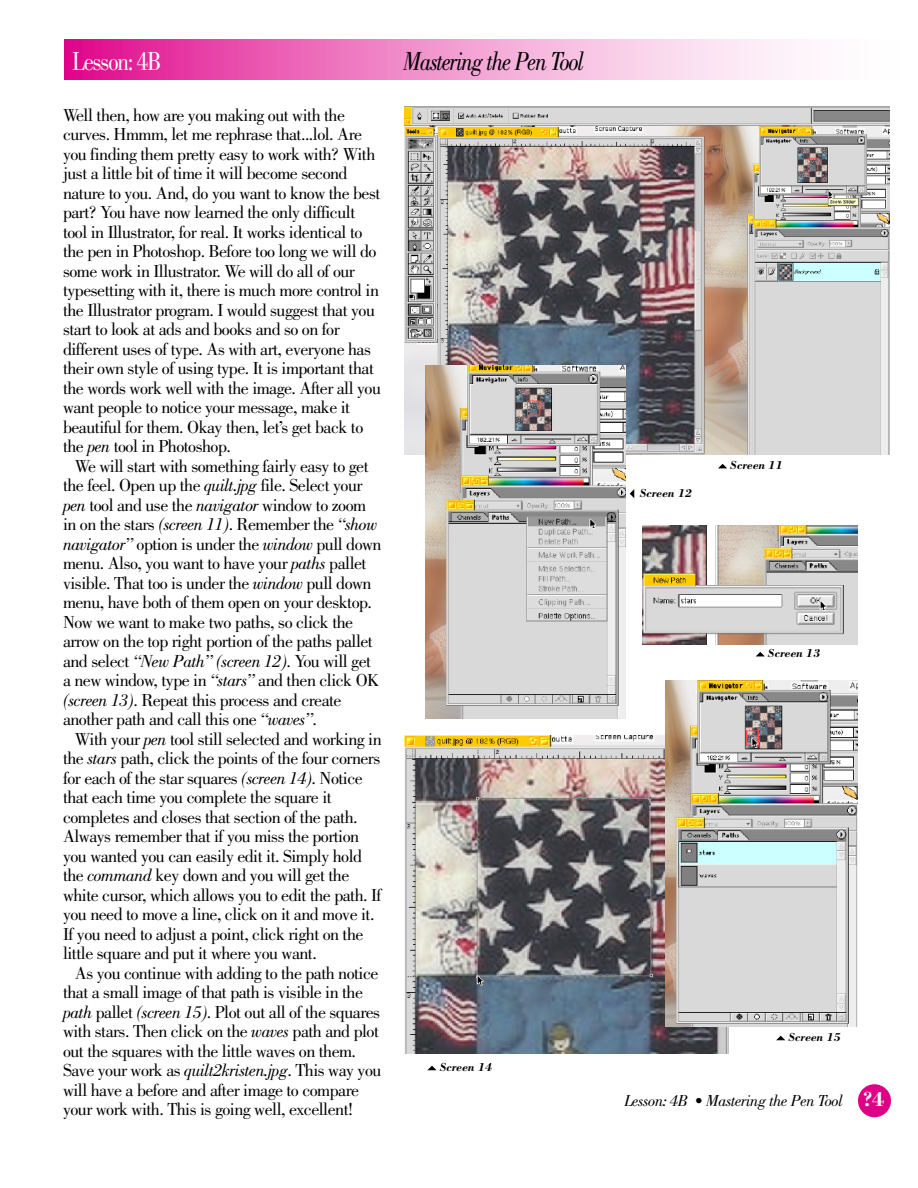
<style>
.page{position:relative;width:918px;height:1188px;background:#fff}
.page>*{position:absolute;margin:0;border:0;box-sizing:border-box;transform-origin:0 0}
.t1{font:italic 27px "Bodoni";letter-spacing:-.05em;color:#000;scale:.85 1}
.t2{font:27px "Bodoni";letter-spacing:-.05em;color:#fff;scale:.85 1}
.t3{font:18px/19.5px "Bodoni";letter-spacing:-.03em;color:#000}
.t4{font:italic 16.5px "Bodoni";letter-spacing:-.03em;color:#000}
.t5{font:italic 700 12px "Bodoni";letter-spacing:-.02em;color:#000}
.s1{font-style:italic}
.s2{font-weight:700;font-style:normal;font-size:21px;color:#fff}
</style>
<div class="page">
<svg style="left:64px;top:40px;width:741px;height:40px"></svg>
<div style="left:858px;top:1084px;width:33px;height:33px;background:#df0088;border-radius:50%"></div>
<img style="left:404px;top:107px;width:485px;height:348px">
<img style="left:643px;top:526px;width:214px;height:119px">
<img style="left:425px;top:366px;width:200px;height:353px">
<img style="left:404px;top:735px;width:325px;height:319px">
<svg style="left:718px;top:464px;width:9px;height:4px"></svg>
<svg style="left:630px;top:489px;width:4px;height:9px"></svg>
<svg style="left:756px;top:652px;width:9px;height:4px"></svg>
<img style="left:666px;top:680px;width:191px;height:347px">
<svg style="left:427px;top:1066px;width:10px;height:4px"></svg>
<svg style="left:776px;top:1036px;width:9px;height:4px"></svg>
<h1 class="t2" style="left:72px;top:46px;width:106px">Lesson: 4B</h1>
<p class="t3" style="left:63px;top:105px;width:320px">Well then, how are you making out with the curves. Hmmm, let me rephrase that...lol. Are you finding them pretty easy to work with? With just a little bit of time it will become second nature to you. And, do you want to know the best part? You have now learned the only difficult tool in Illustrator, for real. It works identical to the pen in Photoshop. Before too long we will do some work in Illustrator. We will do all of our typesetting with it, there is much more control in the Illustrator program. I would suggest that you start to look at ads and books and so on for different uses of type. As with art, everyone has their own style of using type. It is important that the words work well with the image. After all you want people to notice your message, make it beautiful for them. Okay then, let’s get back to the <span class="s1">pen</span> tool in Photoshop.</p>
<p class="t3" style="left:63px;top:456px;width:320px;text-indent:12px">We will start with something fairly easy to get the feel. Open up the <span class="s1">quilt.jpg</span> file. Select your <span class="s1">pen</span> tool and use the <span class="s1">navigator</span> window to zoom in on the stars <span class="s1">(screen 11)</span>. Remember the <span class="s1">“show navigator”</span> option is under the <span class="s1">window</span> pull down menu. Also, you want to have your <span class="s1">paths</span> pallet visible. That too is under the <span class="s1">window</span> pull down menu, have both of them open on your desktop.<br>Now we want to make two paths, so click the arrow on the top right portion of the paths pallet and select <span class="s1">“New Path” (screen 12)</span>. You will get a new window, type in <span class="s1">“stars”</span> and then click OK <span class="s1">(screen 13)</span>. Repeat this process and create another path and call this one <span class="s1">“waves”</span>.</p>
<p class="t3" style="left:63px;top:729px;width:320px;text-indent:12px">With your <span class="s1">pen</span> tool still selected and working in the <span class="s1">stars</span> path, click the points of the four corners for each of the star squares <span class="s1">(screen 14)</span>. Notice that each time you complete the square it completes and closes that section of the path.<br>Always remember that if you miss the portion you wanted you can easily edit it. Simply hold the <span class="s1">command</span> key down and you will get the white cursor, which allows you to edit the path. If you need to move a line, click on it and move it.<br>If you need to adjust a point, click right on the little square and put it where you want.</p>
<p class="t3" style="left:63px;top:963px;width:320px;text-indent:12px">As you continue with adding to the path notice that a small image of that path is visible in the <span class="s1">path</span> pallet <span class="s1">(screen 15)</span>. Plot out all of the squares with stars. Then click on the <span class="s1">waves</span> path and plot out the squares with the little waves on them.<br>Save your work as <span class="s1">quilt2kristen.jpg</span>. This way you will have a before and after image to compare your work with. This is going well, excellent!</p>
<h1 class="t1" style="left:403px;top:46px;width:214px">Mastering the Pen Tool</h1>
<p class="t5" style="left:440px;top:1060px;width:54px">Screen 14</p>
<p class="t5" style="left:640px;top:486px;width:54px">Screen 12</p>
<p class="t5" style="left:730px;top:458px;width:54px">Screen 11</p>
<p class="t5" style="left:768px;top:646px;width:54px">Screen 13</p>
<p class="t5" style="left:788px;top:1030px;width:54px">Screen 15</p>
<p class="t4" style="left:625px;top:1092px;width:262px">Lesson: 4B • Mastering the Pen Tool <span class="s2">?4</span></p>
</div>
